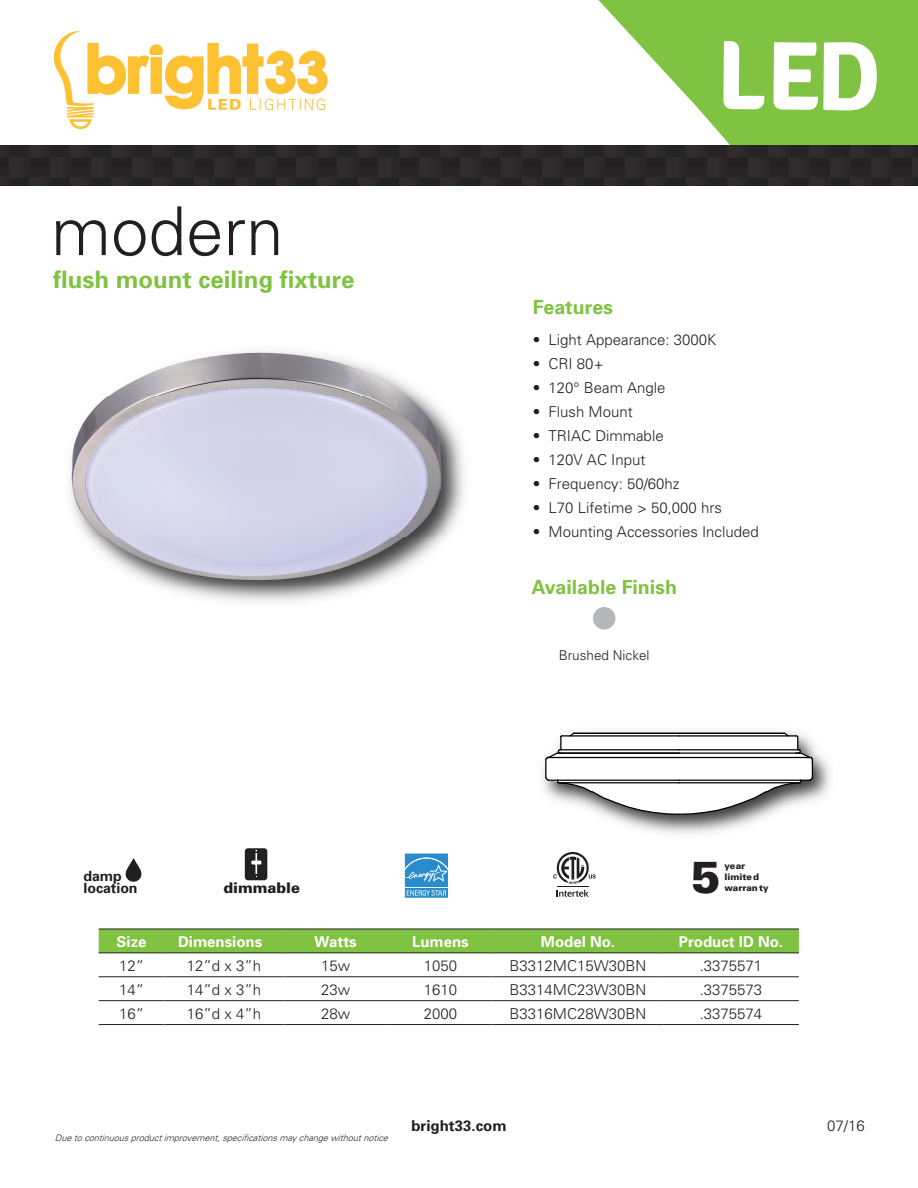
<style>
.page{position:relative;width:918px;height:1188px;background:#fff}
.page>*{position:absolute;margin:0;border:0;box-sizing:border-box;transform-origin:0 0}
.t1{font:300 67.5px "Univers";color:#231f20}
.t2{font:900 45px "Univers";color:#231f20}
.t3{font:700 24px "Univers";color:#80c242}
.t4{font:700 19.5px "Univers";color:#80c242}
.t5{font:300 15px "Univers";color:#231f20}
.t6{font:700 15px "Univers";color:#fff}
.t7{font:700 15px "Univers";color:#231f20}
.t8{font:900 14.7px "Univers";color:#211f1f}
.t9{font:700 14.1px/11.9px "Univers";color:#211f1f}
.t10{font:300 13.5px "Univers";color:#231f20}
.t11{font:italic 300 9px "Univers";color:#231f20}
.t12{font:900 9px/10.8px "Univers";color:#231f20}
.s1{color:#80c242}
</style>
<div class="page">
<svg style="left:598px;top:0;width:320px;height:146px;fill:#80c242"></svg>
<div style="left:0;top:146px;width:918px;height:39px;background:#2a2728"></div>
<div style="left:99px;top:930px;width:700px;height:23px;background:#80c242"></div>
<hr style="left:99px;top:929px;width:66px;height:1px;background:#231f20">
<hr style="left:165px;top:929px;width:118px;height:1px;background:#231f20">
<hr style="left:283px;top:929px;width:105px;height:1px;background:#231f20">
<hr style="left:388px;top:929px;width:105px;height:1px;background:#231f20">
<hr style="left:493px;top:929px;width:170px;height:1px;background:#231f20">
<hr style="left:663px;top:929px;width:136px;height:1px;background:#231f20">
<hr style="left:99px;top:953px;width:66px;height:1px;background:#231f20">
<hr style="left:165px;top:953px;width:118px;height:1px;background:#231f20">
<hr style="left:283px;top:953px;width:105px;height:1px;background:#231f20">
<hr style="left:388px;top:953px;width:105px;height:1px;background:#231f20">
<hr style="left:493px;top:953px;width:170px;height:1px;background:#231f20">
<hr style="left:663px;top:953px;width:136px;height:1px;background:#231f20">
<hr style="left:99px;top:977px;width:66px;height:1px;background:#231f20">
<hr style="left:165px;top:977px;width:118px;height:1px;background:#231f20">
<hr style="left:283px;top:977px;width:105px;height:1px;background:#231f20">
<hr style="left:388px;top:977px;width:105px;height:1px;background:#231f20">
<hr style="left:493px;top:977px;width:170px;height:1px;background:#231f20">
<hr style="left:663px;top:977px;width:136px;height:1px;background:#231f20">
<hr style="left:99px;top:1000px;width:66px;height:1px;background:#231f20">
<hr style="left:165px;top:1000px;width:118px;height:1px;background:#231f20">
<hr style="left:283px;top:1000px;width:105px;height:1px;background:#231f20">
<hr style="left:388px;top:1000px;width:105px;height:1px;background:#231f20">
<hr style="left:493px;top:1000px;width:170px;height:1px;background:#231f20">
<hr style="left:663px;top:1000px;width:136px;height:1px;background:#231f20">
<hr style="left:99px;top:1024px;width:66px;height:1px;background:#231f20">
<hr style="left:165px;top:1024px;width:118px;height:1px;background:#231f20">
<hr style="left:283px;top:1024px;width:105px;height:1px;background:#231f20">
<hr style="left:388px;top:1024px;width:105px;height:1px;background:#231f20">
<hr style="left:493px;top:1024px;width:170px;height:1px;background:#231f20">
<hr style="left:663px;top:1024px;width:136px;height:1px;background:#231f20">
<img style="left:54px;top:31px;width:274px;height:97px">
<svg style="left:125px;top:858px;width:17px;height:24px"></svg>
<div style="left:245px;top:848px;width:22px;height:32px;background:#211f1f;border-radius:3px"></div>
<hr style="left:255px;top:853px;width:2px;height:21px;background:#fff">
<svg style="left:251px;top:861px;width:10px;height:4px"></svg>
<div style="left:404px;top:852px;width:45px;height:36px;background:#9fcbe8"></div>
<svg style="left:404px;top:854px;width:45px;height:44px;background:#54a3d6"></svg>
<hr style="left:557px;top:886px;width:32px;height:1px;background:#231f20">
<svg style="left:557px;top:890px;width:32px;height:7px"></svg>
<svg style="left:553px;top:852px;width:43px;height:32px"></svg>
<div style="left:593px;top:607px;width:22px;height:23px;background:#b6b7bb;border-radius:50%"></div>
<img style="left:445px;top:416px;width:19px;height:121px">
<img style="left:70px;top:351px;width:375px;height:234px">
<img style="left:543px;top:731px;width:287px;height:103px">
<svg style="left:545px;top:733px;width:268px;height:82px"></svg>
<hr style="left:679px;top:782px;width:122px;height:1px;background:#000">
<hr style="left:679px;top:780px;width:122px;height:1px;background:#000">
<hr style="left:573px;top:733px;width:212px;height:1px;background:#000">
<div style="left:723px;top:41px;width:154px;height:70px;background:#80c242"></div>
<p class="t1" style="left:51px;top:191px;width:234px">modern</p>
<p class="t3" style="left:53px;top:265px;width:303px">flush mount ceiling fixture</p>
<p class="t4" style="left:533px;top:296px;width:82px">Features</p>
<p class="t5" style="left:533px;top:331px;width:185px">• Light Appearance: 3000K</p>
<p class="t5" style="left:533px;top:355px;width:72px">• CRI 80+</p>
<p class="t5" style="left:533px;top:379px;width:134px">• 120° Beam Angle</p>
<p class="t5" style="left:533px;top:403px;width:102px">• Flush Mount</p>
<p class="t5" style="left:533px;top:427px;width:132px">• TRIAC Dimmable</p>
<p class="t5" style="left:533px;top:451px;width:114px">• 120V AC Input</p>
<p class="t5" style="left:533px;top:475px;width:148px">• Frequency: 50/60hz</p>
<p class="t5" style="left:533px;top:499px;width:191px">• L70 Lifetime &gt; 50,000 hrs</p>
<p class="t5" style="left:533px;top:523px;width:227px">• Mounting Accessories Included</p>
<p class="t4" style="left:531px;top:575px;width:147px">Available Finish</p>
<p class="t10" style="left:559px;top:647px;width:92px">Brushed Nickel</p>
<p class="t9" style="left:83px;top:870px;width:56px">damp location</p>
<p class="t8" style="left:223px;top:879px;width:78px">dimmable</p>
<h2 class="t2" style="left:691px;top:849px;width:32px">5</h2>
<p class="t12" style="left:724px;top:860px;width:46px">year limite d warran ty</p>
<p class="t6" style="left:117px;top:933px;width:32px">Size</p>
<p class="t6" style="left:178px;top:933px;width:93px">Dimensions<span class="s1">s</span></p>
<p class="t6" style="left:315px;top:933px;width:44px">Watts</p>
<p class="t6" style="left:412px;top:933px;width:58px">Lumens</p>
<p class="t6" style="left:541px;top:933px;width:76px">Model No.</p>
<p class="t6" style="left:679px;top:933px;width:106px">Product ID No.</p>
<p class="t5" style="left:119px;top:956px;width:27px">12”</p>
<p class="t5" style="left:187px;top:956px;width:76px">12”d x 3”h</p>
<p class="t5" style="left:321px;top:956px;width:31px">15w</p>
<p class="t5" style="left:424px;top:956px;width:35px">1050</p>
<p class="t5" style="left:510px;top:956px;width:138px">B3312MC15W30BN</p>
<p class="t5" style="left:700px;top:956px;width:64px">.3375571</p>
<p class="t5" style="left:119px;top:980px;width:27px">14”</p>
<p class="t5" style="left:187px;top:980px;width:76px">14”d x 3”h</p>
<p class="t5" style="left:321px;top:980px;width:31px">23w</p>
<p class="t5" style="left:424px;top:980px;width:35px">1610</p>
<p class="t5" style="left:510px;top:980px;width:138px">B3314MC23W30BN</p>
<p class="t5" style="left:700px;top:980px;width:64px">.3375573</p>
<p class="t5" style="left:119px;top:1004px;width:27px">16”</p>
<p class="t5" style="left:187px;top:1004px;width:76px">16”d x 4”h</p>
<p class="t5" style="left:321px;top:1004px;width:31px">28w</p>
<p class="t5" style="left:424px;top:1004px;width:35px">2000</p>
<p class="t5" style="left:510px;top:1004px;width:138px">B3316MC28W30BN</p>
<p class="t5" style="left:700px;top:1004px;width:64px">.3375574</p>
<p class="t11" style="left:55px;top:1133px;width:338px">Duetocontinuousproductimprovement,specificationsmaychangewithoutnotice</p>
<p class="t7" style="left:411px;top:1116px;width:97px">bright33.com</p>
<p class="t5" style="left:827px;top:1116px;width:39px">07/16</p>
</div>
